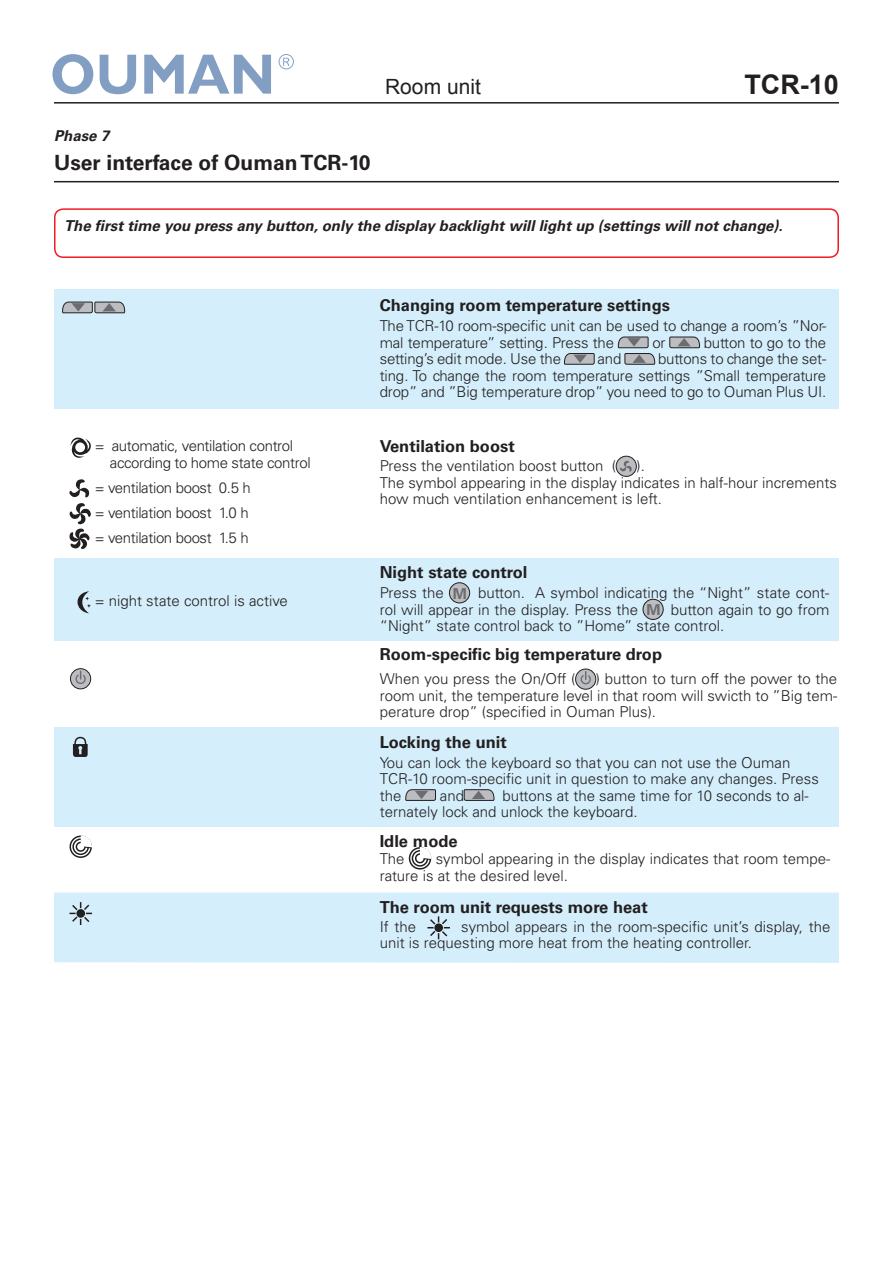
<style>
.page{position:relative;width:893px;height:1263px;background:#fff}
.page>*{position:absolute;margin:0;border:0;box-sizing:border-box;transform-origin:0 0}
.tunniste{font:700 27px "Arial";color:#231f20}
.Otsikko_3{font:700 21px "Univers LT Std";color:#231f20}
.Otsake{font:21px "Arial";color:#231f20}
.Ingressi{font:700 16.5px "Univers LT Std";color:#231f20}
.taulukoiden_sisältö{font:300 15px/16.5px "Univers LT Std";color:#231f20}
.taulukoiden_sisältö-2{font:300 15px/16.5px "Univers LT Std";letter-spacing:-.025em;color:#231f20}
.Leipäteksti{font:italic 700 15px "Univers LT Std";color:#231f20}
.t1{font:700 15px "Univers LT Std";color:#6c6d70}
</style>
<div class="page">
<svg style="left:52px;top:54px;width:41px;height:40px"></svg>
<svg style="left:100px;top:55px;width:36px;height:39px"></svg>
<svg style="left:144px;top:55px;width:127px;height:39px"></svg>
<svg style="left:279px;top:54px;width:15px;height:15px"></svg>
<hr style="left:54px;top:102px;width:785px;height:2px;background:#231f20">
<div style="left:54px;top:208px;width:785px;height:50px;border:2px solid #ee1d23;border-radius:9px"></div>
<hr style="left:54px;top:181px;width:785px;height:1px;background:#231f20">
<div style="left:54px;top:892px;width:785px;height:71px;background:#d4effb"></div>
<div style="left:54px;top:558px;width:785px;height:82px;background:#d4effb"></div>
<div style="left:449px;top:583px;width:21px;height:20px;background:#bcbdc0;border-radius:50%"></div>
<div style="left:449px;top:582px;width:21px;height:21px;border:1px solid #231f20;border-radius:50%"></div>
<div style="left:643px;top:599px;width:20px;height:20px;background:#bcbdc0;border-radius:50%"></div>
<div style="left:643px;top:599px;width:20px;height:21px;border:1px solid #231f20;border-radius:50%"></div>
<svg style="left:77px;top:591px;width:14px;height:22px"></svg>
<svg style="left:576px;top:669px;width:20px;height:20px"></svg>
<div style="left:575px;top:669px;width:21px;height:20px;border:1px solid #231f20;border-radius:50%"></div>
<svg style="left:580px;top:672px;width:11px;height:13px"></svg>
<svg style="left:70px;top:669px;width:21px;height:20px"></svg>
<div style="left:70px;top:668px;width:21px;height:21px;border:1px solid #231f20;border-radius:50%"></div>
<svg style="left:75px;top:671px;width:11px;height:14px"></svg>
<div style="left:616px;top:456px;width:20px;height:20px;background:#bcbdc0;border-radius:50%"></div>
<div style="left:616px;top:456px;width:20px;height:21px;border:1px solid #231f20;border-radius:50%"></div>
<svg style="left:620px;top:461px;width:12px;height:11px"></svg>
<svg style="left:69px;top:479px;width:22px;height:70px"></svg>
<svg style="left:70px;top:437px;width:21px;height:21px"></svg>
<div style="left:54px;top:727px;width:785px;height:100px;background:#d4effb"></div>
<svg style="left:405px;top:789px;width:31px;height:12px"></svg>
<svg style="left:464px;top:789px;width:30px;height:12px"></svg>
<svg style="left:73px;top:736px;width:15px;height:21px"></svg>
<div style="left:54px;top:289px;width:785px;height:119px;background:#d4effb"></div>
<svg style="left:669px;top:337px;width:31px;height:11px"></svg>
<svg style="left:564px;top:353px;width:31px;height:12px"></svg>
<svg style="left:618px;top:337px;width:37px;height:28px"></svg>
<svg style="left:62px;top:302px;width:63px;height:11px"></svg>
<div style="left:70px;top:835px;width:22px;height:23px;border:2px solid #231f20;border-radius:50%"></div>
<div style="left:76px;top:842px;width:10px;height:10px;border:2px solid #231f20;border-radius:50%"></div>
<div style="left:72px;top:838px;width:17px;height:17px;border:2px solid #231f20;border-radius:50%"></div>
<svg style="left:81px;top:835px;width:11px;height:14px"></svg>
<svg style="left:70px;top:902px;width:22px;height:23px"></svg>
<div style="left:409px;top:847px;width:22px;height:22px;border:2px solid #231f20;border-radius:50%"></div>
<div style="left:415px;top:853px;width:10px;height:10px;border:2px solid #231f20;border-radius:50%"></div>
<div style="left:412px;top:850px;width:16px;height:17px;border:2px solid #231f20;border-radius:50%"></div>
<svg style="left:420px;top:847px;width:12px;height:14px"></svg>
<svg style="left:427px;top:916px;width:23px;height:23px"></svg>
<p class="Leipäteksti" style="left:54px;top:127px;width:57px">Phase 7</p>
<p class="Otsikko_3" style="left:54px;top:150px;width:318px">User interface of Ouman TCR-10</p>
<p class="Otsake" style="left:385px;top:73px;width:97px">Room unit</p>
<p class="tunniste" style="left:744px;top:67px;width:96px">TCR-10</p>
<p class="Leipäteksti" style="left:64px;top:217px;width:720px">The first time you press any button, only the display backlight will light up (settings will not change).</p>
<p class="Ingressi" style="left:380px;top:296px;width:292px">Changing room temperature settings</p>
<p class="taulukoiden_sisältö" style="left:380px;top:318px;width:448px">The TCR-10 room-specific unit can be used to change a room’s ”Nor&shy;mal temperature” setting. Press the</p>
<p class="taulukoiden_sisältö" style="left:652px;top:334px;width:15px">or</p>
<p class="taulukoiden_sisältö" style="left:704px;top:334px;width:124px">button to go to the</p>
<p class="taulukoiden_sisältö-2" style="left:110px;top:437px;width:202px;text-indent:-15px">= automatic, ventilation control according to home state control</p>
<p class="taulukoiden_sisältö-2" style="left:95px;top:479px;width:158px">= ventilation boost 0.5 h</p>
<p class="taulukoiden_sisältö-2" style="left:95px;top:504px;width:156px">= ventilation boost 1.0 h</p>
<p class="taulukoiden_sisältö-2" style="left:95px;top:529px;width:156px">= ventilation boost 1.5 h</p>
<p class="taulukoiden_sisältö" style="left:95px;top:592px;width:195px">= night state control is active</p>
<p class="taulukoiden_sisältö" style="left:380px;top:351px;width:448px;text-align:justify;text-indent:278px">buttons to change the set&shy;ting. To change the room temperature settings ”Small temperature drop” and ”Big temperature drop” you need to go to Ouman Plus UI.</p>
<p class="taulukoiden_sisältö" style="left:380px;top:351px;width:183px">setting’s edit mode. Use the</p>
<p class="taulukoiden_sisältö" style="left:598px;top:351px;width:25px">and</p>
<p class="Ingressi" style="left:380px;top:437px;width:137px">Ventilation boost</p>
<p class="taulukoiden_sisältö" style="left:380px;top:458px;width:238px">Press the ventilation boost button (</p>
<p class="taulukoiden_sisältö" style="left:380px;top:458px;width:459px;text-indent:257px">).<br>The symbol appearing in the display indicates in half-hour increments how much ventilation enhancement is left.</p>
<p class="Ingressi" style="left:380px;top:563px;width:149px">Night state control</p>
<p class="taulukoiden_sisältö" style="left:380px;top:585px;width:66px">Press the</p>
<p class="t1" style="left:453px;top:584px;width:16px">M</p>
<p class="taulukoiden_sisältö" style="left:380px;top:585px;width:451px;text-indent:98px">button. A symbol indicating the “Night” state cont&shy;rol will appear in the display. Press the</p>
<p class="taulukoiden_sisältö" style="left:380px;top:601px;width:451px;text-indent:291px">button again to go from “Night” state control back to ”Home” state control.</p>
<p class="t1" style="left:646px;top:601px;width:16px">M</p>
<p class="Ingressi" style="left:380px;top:644px;width:284px">Room-specific big temperature drop</p>
<p class="taulukoiden_sisältö" style="left:380px;top:671px;width:197px">When you press the On/Off (</p>
<p class="taulukoiden_sisältö" style="left:380px;top:671px;width:459px;text-align:justify;text-indent:216px">) button to turn off the power to the room unit, the temperature level in that room will swicth to ”Big tem&shy;perature drop” (specified in Ouman Plus).</p>
<p class="Ingressi" style="left:380px;top:732px;width:129px">Locking the unit</p>
<p class="taulukoiden_sisältö" style="left:380px;top:754px;width:441px">You can lock the keyboard so that you can not use the Ouman<br>TCR-10 room-specific unit in question to make any changes. Press the</p>
<p class="taulukoiden_sisältö" style="left:380px;top:787px;width:431px;text-indent:123px">buttons at the same time for 10 seconds to al&shy;ternately lock and unlock the keyboard.</p>
<p class="taulukoiden_sisältö" style="left:440px;top:787px;width:26px">and</p>
<p class="Ingressi" style="left:380px;top:831px;width:79px">Idle mode</p>
<p class="taulukoiden_sisältö" style="left:380px;top:850px;width:26px">The</p>
<p class="taulukoiden_sisältö" style="left:380px;top:850px;width:452px;text-indent:56px">symbol appearing in the display indicates that room tempe&shy;rature is at the desired level.</p>
<p class="taulukoiden_sisältö" style="left:380px;top:918px;width:38px">If the</p>
<p class="Ingressi" style="left:380px;top:898px;width:270px">The room unit requests more heat</p>
<p class="taulukoiden_sisältö" style="left:380px;top:918px;width:452px;text-indent:81px">symbol appears in the room-specific unit’s display, the unit is requesting more heat from the heating controller.</p>
</div>
